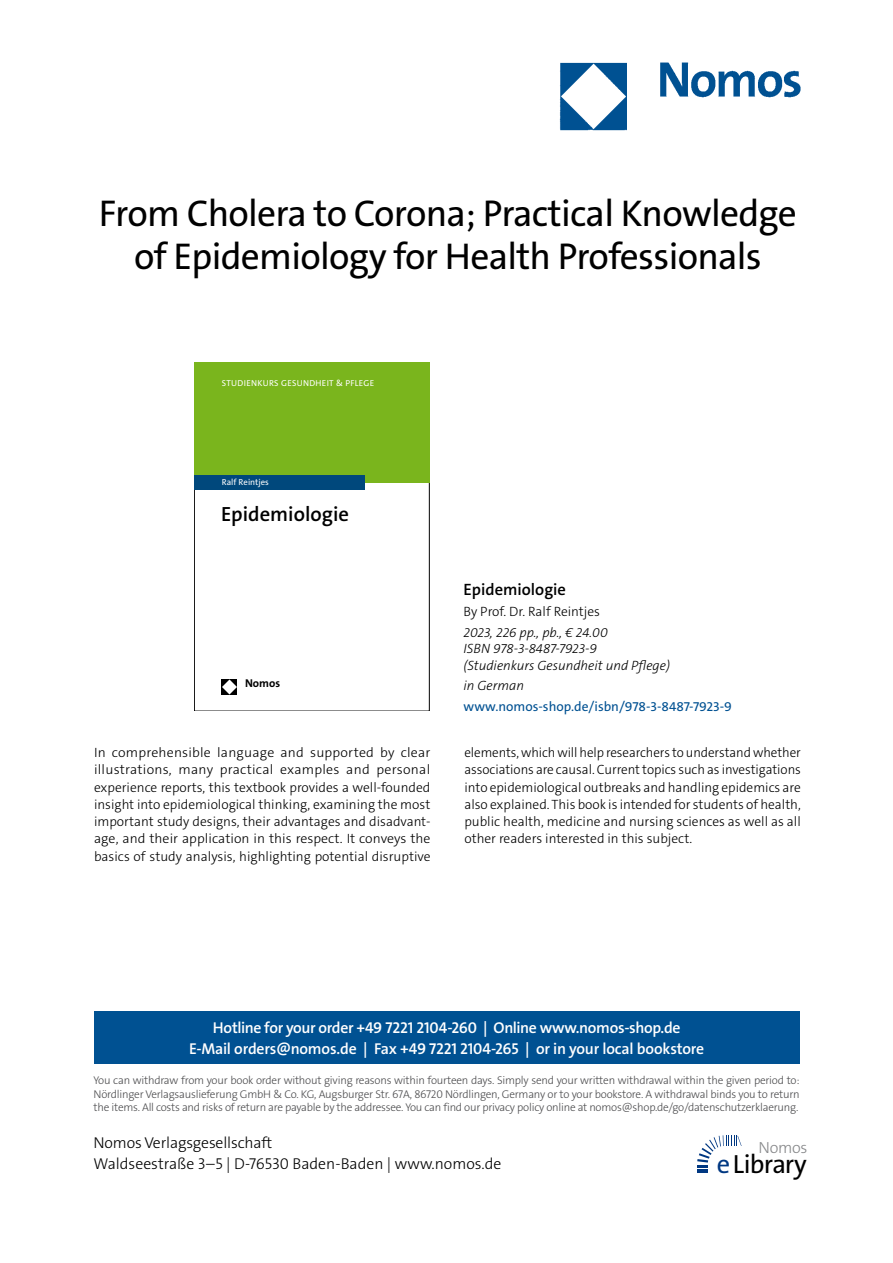
<style>
.page{position:relative;width:893px;height:1263px;background:#fff}
.page>*{position:absolute;margin:0;border:0;box-sizing:border-box;transform-origin:0 0}
._000_Headline{font:37.5px/43.5px "The Sans Os F";letter-spacing:-.02em;color:#000;text-align:center}
.t1{font:26.4px "The Sans Os F";letter-spacing:-.03em;color:#000}
.t2{font:600 20.7px "The Sans Os F";color:#000}
._001_Buchtitel{font:600 16.5px "The Sans C5";color:#000}
.t3{font:300 16.2px "The Sans Os F";letter-spacing:-.02em;color:#87888a}
.t4{font:600 15.75px/21px "The Sans Os F";letter-spacing:-.02em;color:#fff;text-align:center}
.t5{font:300 15.75px/21px "The Sans Os F";color:#000}
._005_FließtextENGLISCH{font:300 13.5px/17.2px "The Sans C5";color:#000;text-align:justify}
._004_Bibilo{font:italic 300 13.5px/16.5px "The Sans C5";color:#000}
.www_link{font:13.5px "The Sans C5";color:#005192}
._003_Autor{font:300 13.5px "The Sans C5";color:#000}
.t6{font:700 11.4px "The Sans C5";color:#000}
.t7{font:300 11.25px/13.5px "The Sans Os F";letter-spacing:-.02em;color:#4b4b4d;text-align:justify}
.t8{font:8.7px "The Sans C5";letter-spacing:.035em;color:#fff}
.t9{font:8.7px "The Sans C5";color:#fff}
.s1{color:#003882}
</style>
<div class="page">
<div style="left:94px;top:1011px;width:705px;height:52px;background:#005192"></div>
<svg style="left:697px;top:1135px;width:45px;height:38px"></svg>
<img style="left:559px;top:62px;width:242px;height:69px">
<div style="left:194px;top:362px;width:236px;height:120px;background:#7ab51d"></div>
<div style="left:222px;top:679px;width:15px;height:16px;background:#000"></div>
<svg style="left:222px;top:679px;width:15px;height:15px"></svg>
<div style="left:194px;top:475px;width:171px;height:14px;background:#00487c"></div>
<p class="_000_Headline" style="left:99px;top:192px;width:699px">From Cholera to Corona; Practical Knowledge of Epidemiology for Health Professionals</p>
<p class="t8" style="left:222px;top:377px;width:154px">STUDIENKURS GESUNDHEIT &amp; PFLEGE</p>
<p class="t9" style="left:222px;top:476px;width:49px">Ralf Reintjes</p>
<h3 class="t2" style="left:221px;top:501px;width:129px">Epidemiologie</h3>
<p class="t6" style="left:245px;top:676px;width:37px">Nomos</p>
<p class="_001_Buchtitel" style="left:463px;top:579px;width:104px">Epidemiologie</p>
<p class="_003_Autor" style="left:463px;top:603px;width:138px">By Prof. Dr. Ralf Reintjes</p>
<p class="_004_Bibilo" style="left:463px;top:624px;width:208px">2023, 226 pp., pb., € 24.00<br>ISBN 978-3-8487-7923-9 (Studienkurs Gesundheit und Pflege)</p>
<p class="_004_Bibilo" style="left:463px;top:678px;width:62px">in German</p>
<p class="www_link" style="left:463px;top:698px;width:270px">www.nomos-shop.de/isbn/978-3-8487-7923-9</p>
<p class="_005_FließtextENGLISCH" style="left:94px;top:744px;width:338px">In comprehensible language and supported by clear illustrations, many practical examples and personal experience reports, this textbook provides a well-founded insight into epidemiological thinking, examining the most important study designs, their advantages and disadvant&shy;age, and their application in this respect. It conveys the basics of study analysis, highlighting potential disruptive</p>
<p class="_005_FließtextENGLISCH" style="left:464px;top:744px;width:338px">elements, which will help researchers to understand whether associations are causal. Current topics such as investigations into epidemiological outbreaks and handling epidemics are also explained. This book is intended for students of health, public health, medicine and nursing sciences as well as all other readers interested in this subject.</p>
<p class="t4" style="left:189px;top:1017px;width:517px">Hotline for your order +49 7221 2104-260 | Online www.nomos-shop.de<br>E-Mail orders@nomos.de | Fax +49 7221 2104-265 | or in your local bookstore</p>
<p class="t7" style="left:94px;top:1074px;width:708px">You can withdraw from your book order without giving reasons within fourteen days. Simply send your written withdrawal within the given period to:<br>Nördlinger Verlagsauslieferung GmbH &amp; Co. KG, Augsburger Str. 67A, 86720 Nördlingen, Germany or to your bookstore. A withdrawal binds you to return the items. All costs and risks of return are payable by the addressee. You can find our privacy policy online at nomos@shop.de/go/datenschutzerklaerung.</p>
<p class="t5" style="left:94px;top:1133px;width:409px">Nomos Verlagsgesellschaft<br>Waldseestraße 3–5 | D-76530 Baden-Baden | www.nomos.de</p>
<p class="t3" style="left:758px;top:1137px;width:51px">Nomos</p>
<h2 class="t1" style="left:717px;top:1147px;width:91px"><span class="s1">e</span>Library</h2>
</div>
